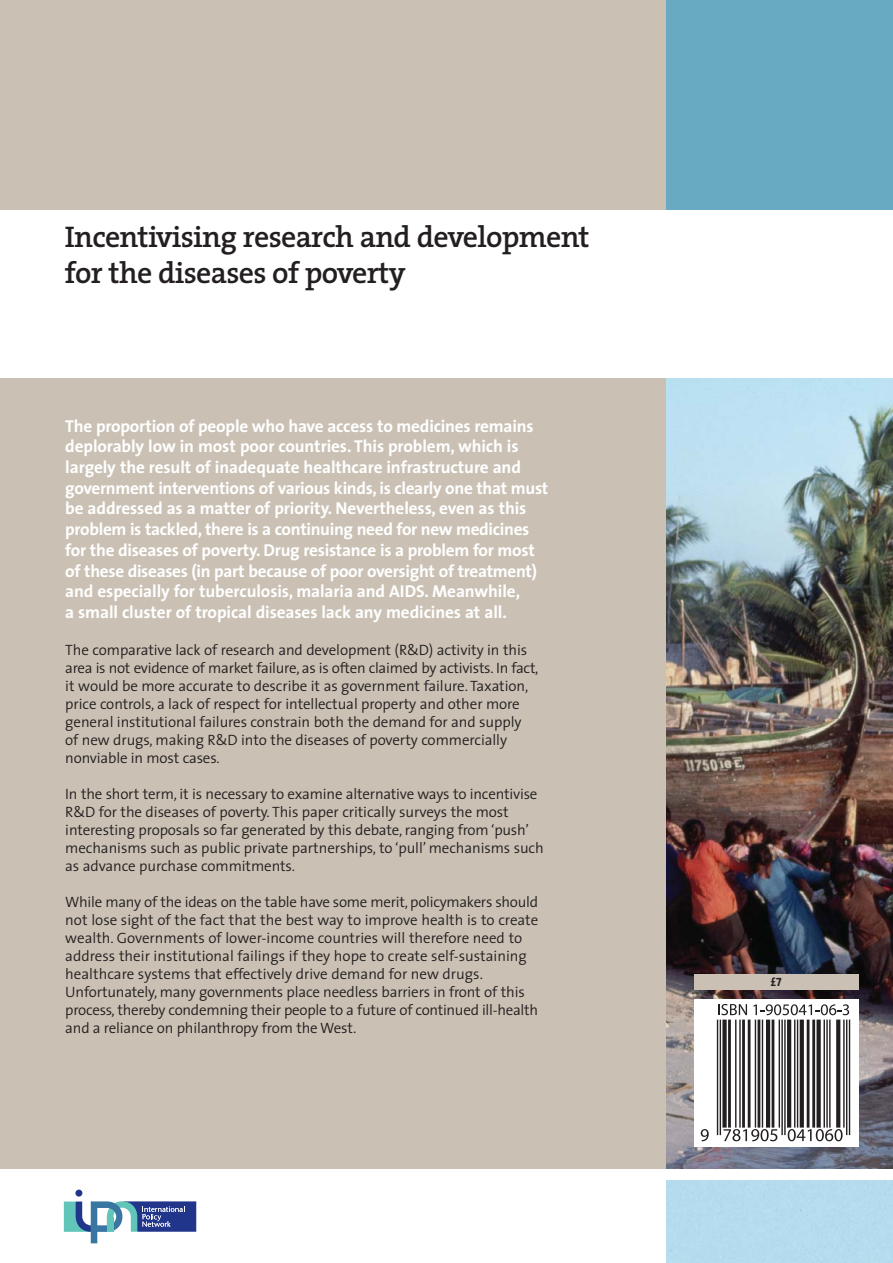
<style>
.page{position:relative;width:893px;height:1263px;background:#fff}
.page>*{position:absolute;margin:0;border:0;box-sizing:border-box;transform-origin:0 0}
.t1{font:600 30px/35.5px "The Serif";letter-spacing:-.025em;color:#231f20}
.t2{font:700 17.25px/20.7px "The Sans";letter-spacing:-.01em;color:#fff}
.t3{font:300 15px/18px "The Sans";letter-spacing:-.005em;color:#231f20}
.t4{font:12px "The Sans Bold Caps";color:#231f20}
</style>
<div class="page">
<div style="left:0;top:340px;width:786px;height:831px;background:#cac1b4"></div>
<img style="left:667px;top:378px;width:226px;height:791px">
<div style="left:0;top:1px;width:893px;height:339px;background:#cac1b4"></div>
<div style="left:667px;top:1px;width:226px;height:339px;background:#69aac3"></div>
<div style="left:0;top:210px;width:893px;height:168px;background:#fff"></div>
<div style="left:0;top:1169px;width:893px;height:11px;background:#fff"></div>
<div style="left:75px;top:1189px;width:7px;height:7px;background:#21358b;border-radius:50%"></div>
<svg style="left:64px;top:1201px;width:132px;height:42px"></svg>
<svg style="left:694px;top:999px;width:164px;height:148px;fill:#fff"></svg>
<hr style="left:717px;top:1019px;width:1px;height:116px;background:#231f20">
<hr style="left:720px;top:1019px;width:1px;height:116px;background:#231f20">
<div style="left:722px;top:1019px;width:5px;height:108px;background:#231f20"></div>
<hr style="left:728px;top:1019px;width:3px;height:108px;background:#231f20">
<hr style="left:735px;top:1019px;width:1px;height:108px;background:#231f20">
<hr style="left:739px;top:1019px;width:2px;height:108px;background:#231f20">
<hr style="left:742px;top:1019px;width:3px;height:108px;background:#231f20">
<hr style="left:748px;top:1019px;width:2px;height:108px;background:#231f20">
<hr style="left:755px;top:1019px;width:1px;height:108px;background:#231f20">
<hr style="left:757px;top:1019px;width:3px;height:108px;background:#231f20">
<hr style="left:762px;top:1019px;width:1px;height:108px;background:#231f20">
<hr style="left:766px;top:1019px;width:4px;height:108px;background:#231f20">
<hr style="left:772px;top:1019px;width:2px;height:108px;background:#231f20">
<hr style="left:779px;top:1019px;width:1px;height:108px;background:#231f20">
<hr style="left:781px;top:1019px;width:2px;height:116px;background:#231f20">
<hr style="left:784px;top:1019px;width:2px;height:116px;background:#231f20">
<hr style="left:787px;top:1019px;width:4px;height:108px;background:#231f20">
<hr style="left:794px;top:1019px;width:1px;height:108px;background:#231f20">
<hr style="left:797px;top:1019px;width:1px;height:108px;background:#231f20">
<svg style="left:800px;top:1019px;width:4px;height:108px"></svg>
<hr style="left:807px;top:1019px;width:2px;height:108px;background:#231f20">
<hr style="left:812px;top:1019px;width:3px;height:108px;background:#231f20">
<div style="left:816px;top:1019px;width:5px;height:108px;background:#231f20"></div>
<hr style="left:823px;top:1019px;width:2px;height:108px;background:#231f20">
<hr style="left:826px;top:1019px;width:2px;height:108px;background:#231f20">
<hr style="left:829px;top:1019px;width:2px;height:108px;background:#231f20">
<svg style="left:836px;top:1019px;width:4px;height:108px"></svg>
<hr style="left:843px;top:1019px;width:2px;height:108px;background:#231f20">
<hr style="left:846px;top:1019px;width:1px;height:116px;background:#231f20">
<hr style="left:849px;top:1019px;width:1px;height:116px;background:#231f20">
<svg style="left:723px;top:1129px;width:54px;height:12px"></svg>
<svg style="left:701px;top:1129px;width:8px;height:12px"></svg>
<svg style="left:788px;top:1129px;width:55px;height:12px"></svg>
<svg style="left:718px;top:1004px;width:29px;height:11px"></svg>
<svg style="left:753px;top:1004px;width:96px;height:11px"></svg>
<div style="left:694px;top:974px;width:164px;height:16px;background:#cac1b4"></div>
<h1 class="t1" style="left:65px;top:222px;width:526px">Incentivising research and development for the diseases of poverty</h1>
<p class="t2" style="left:65px;top:417px;width:485px">The proportion of people who have access to medicines remains deplorably low in most poor countries. This problem, which is largely the result of inadequate healthcare infrastructure and government interventions of various kinds, is clearly one that must be addressed as a matter of priority. Nevertheless, even as this problem is tackled, there is a continuing need for new medicines for the diseases of poverty. Drug resistance is a problem for most of these diseases (in part because of poor oversight of treatment) and especially for tuberculosis, malaria and AIDS. Meanwhile,<br>a small cluster of tropical diseases lack any medicines at all.</p>
<p class="t3" style="left:65px;top:642px;width:475px">The comparative lack of research and development (R&amp;D) activity in this area is not evidence of market failure, as is often claimed by activists. In fact, it would be more accurate to describe it as government failure. Taxation, price controls, a lack of respect for intellectual property and other more general institutional failures constrain both the demand for and supply of new drugs, making R&amp;D into the diseases of poverty commercially nonviable in most cases.</p>
<p class="t3" style="left:65px;top:786px;width:480px">In the short term, it is necessary to examine alternative ways to incentivise R&amp;D for the diseases of poverty. This paper critically surveys the most interesting proposals so far generated by this debate, ranging from ‘push’ mechanisms such as public private partnerships, to ‘pull’ mechanisms such as advance purchase commitments.</p>
<p class="t3" style="left:65px;top:894px;width:475px">While many of the ideas on the table have some merit, policymakers should not lose sight of the fact that the best way to improve health is to create wealth. Governments of lower-income countries will therefore need to address their institutional failings if they hope to create self-sustaining healthcare systems that effectively drive demand for new drugs.<br>Unfortunately, many governments place needless barriers in front of this process, thereby condemning their people to a future of continued ill-health and a reliance on philanthropy from the West.</p>
<p class="t4" style="left:770px;top:975px;width:13px">£7</p>
</div>
